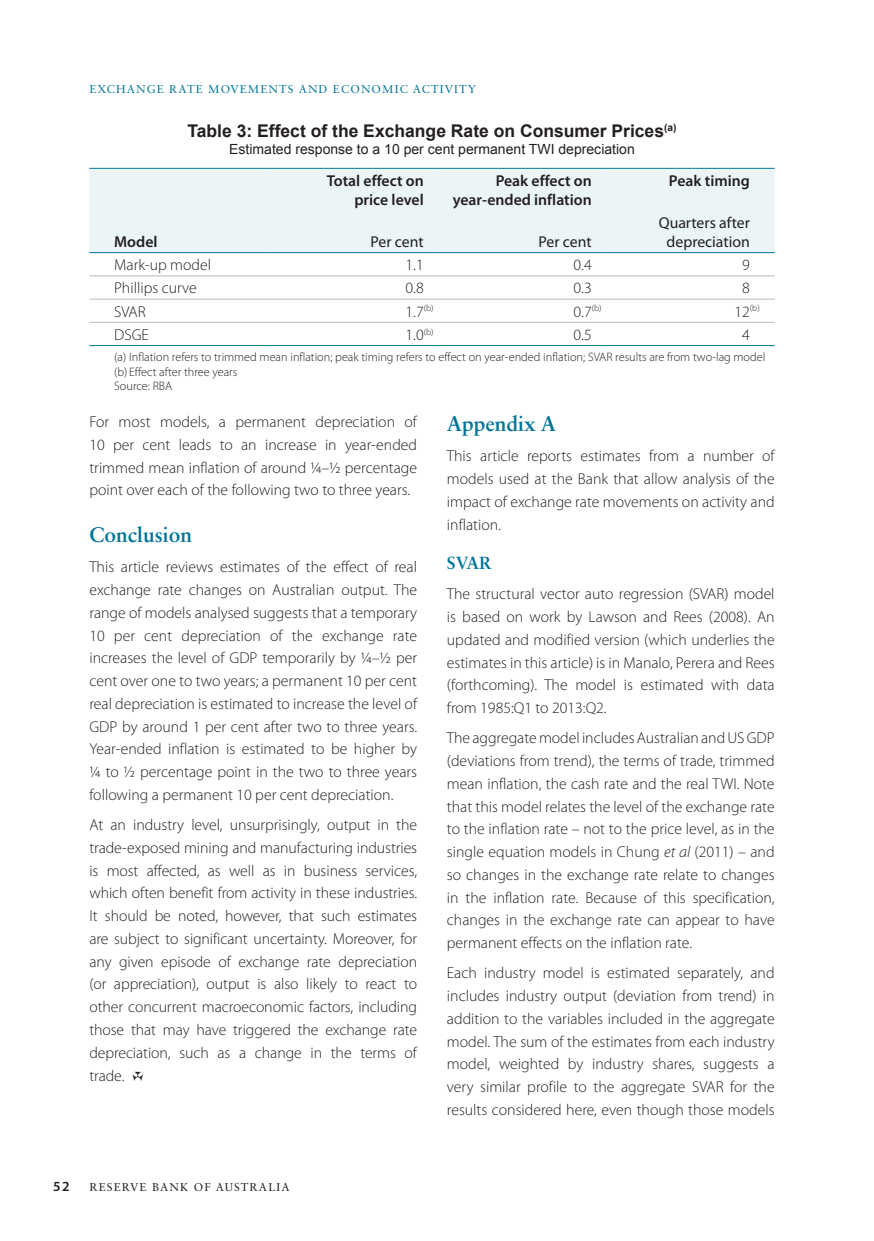
<style>
.page{position:relative;width:874px;height:1241px;background:#fff}
.page>*{position:absolute;margin:0;border:0;box-sizing:border-box;transform-origin:0 0}
.t1{font:700 21px "Sabon LT Std";color:#007598}
.t2{font:700 17.5px "Arial";color:#231f20}
.t3{font:700 17.5px "Sabon LT Std";color:#007598}
.t4{font:300 15.75px/22.8px "Myriad Pro";color:#231f20;text-align:justify}
.t5{font:600 15.75px/18.9px "Myriad Pro";color:#231f20;text-align:right}
.t6{font:15.75px/18.9px "Myriad Pro";color:#231f20;text-align:center}
.t7{font:14px "Arial";color:#231f20}
.t8{font:600 14px "Myriad Pro";color:#231f20}
.t9{font:300 12.25px/14.7px "Myriad Pro";color:#231f20}
.t10{font:11.38px "Sabon LT Std";letter-spacing:.1em;color:#007598}
.t11{font:11.38px "Sabon LT Std";letter-spacing:.1em;color:#231f20}
.t12{font:300 9.1px "Myriad Pro";color:#231f20}
.s1{font-size:15.75px}
.s2{font-family:"RB Afont";font-weight:400;font-size:11.38px}
.s3{font-style:italic}
</style>
<div class="page">
<div style="left:89px;top:169px;width:685px;height:83px;background:#ebf5f8"></div>
<hr style="left:89px;top:168px;width:181px;height:1px;background:#007598">
<hr style="left:270px;top:168px;width:168px;height:1px;background:#007598">
<hr style="left:438px;top:168px;width:168px;height:1px;background:#007598">
<hr style="left:606px;top:168px;width:168px;height:1px;background:#007598">
<hr style="left:89px;top:252px;width:181px;height:1px;background:#007598">
<hr style="left:270px;top:252px;width:168px;height:1px;background:#007598">
<hr style="left:438px;top:252px;width:168px;height:1px;background:#007598">
<hr style="left:606px;top:252px;width:168px;height:1px;background:#007598">
<hr style="left:89px;top:275px;width:181px;height:1px;background:#b2b7bb">
<hr style="left:270px;top:275px;width:168px;height:1px;background:#b2b7bb">
<hr style="left:438px;top:275px;width:168px;height:1px;background:#b2b7bb">
<hr style="left:606px;top:275px;width:168px;height:1px;background:#b2b7bb">
<hr style="left:89px;top:299px;width:181px;height:1px;background:#b2b7bb">
<hr style="left:270px;top:299px;width:168px;height:1px;background:#b2b7bb">
<hr style="left:438px;top:299px;width:168px;height:1px;background:#b2b7bb">
<hr style="left:606px;top:299px;width:168px;height:1px;background:#b2b7bb">
<hr style="left:89px;top:322px;width:181px;height:1px;background:#b2b7bb">
<hr style="left:270px;top:322px;width:168px;height:1px;background:#b2b7bb">
<hr style="left:438px;top:322px;width:168px;height:1px;background:#b2b7bb">
<hr style="left:606px;top:322px;width:168px;height:1px;background:#b2b7bb">
<hr style="left:89px;top:345px;width:181px;height:1px;background:#007598">
<hr style="left:270px;top:345px;width:168px;height:1px;background:#007598">
<hr style="left:438px;top:345px;width:168px;height:1px;background:#007598">
<hr style="left:606px;top:345px;width:168px;height:1px;background:#007598">
<p class="t10" style="left:89px;top:82px;width:388px">EXCHANGE RATE MOVEMENTS AND ECONOMIC ACTIVITY</p>
<p class="t2" style="left:187px;top:119px;width:490px">Table 3: Effect of the Exchange Rate on Consumer Prices<sup>(a)</sup></p>
<p class="t7" style="left:229px;top:139px;width:407px">Estimated response to a 10 per cent permanent TWI depreciation</p>
<p class="t5" style="left:326px;top:171px;width:98px">Total effect on price level</p>
<p class="t5" style="left:452px;top:171px;width:140px">Peak effect on year-ended inflation</p>
<p class="t5" style="left:668px;top:171px;width:82px">Peak timing</p>
<p class="t5" style="left:114px;top:232px;width:45px">Model</p>
<p class="t6" style="left:370px;top:232px;width:55px">Per cent</p>
<p class="t6" style="left:538px;top:232px;width:55px">Per cent</p>
<p class="t6" style="left:658px;top:213px;width:92px">Quarters after depreciation</p>
<p class="t4" style="left:114px;top:253px;width:98px">Mark-up model</p>
<p class="t4" style="left:405px;top:253px;width:20px">1.1</p>
<p class="t4" style="left:573px;top:253px;width:20px">0.4</p>
<p class="t4" style="left:741px;top:253px;width:9px">9</p>
<p class="t4" style="left:114px;top:276px;width:84px">Phillips curve</p>
<p class="t4" style="left:405px;top:276px;width:20px">0.8</p>
<p class="t4" style="left:573px;top:276px;width:20px">0.3</p>
<p class="t4" style="left:741px;top:276px;width:9px">8</p>
<p class="t4" style="left:114px;top:300px;width:33px">SVAR</p>
<p class="t4" style="left:405px;top:300px;width:30px">1.7<sup>(b)</sup></p>
<p class="t4" style="left:573px;top:300px;width:30px">0.7<sup>(b)</sup></p>
<p class="t12" style="left:734px;top:303px;width:27px"><span class="s1">12</span>(b)</p>
<p class="t4" style="left:114px;top:323px;width:36px">DSGE</p>
<p class="t4" style="left:405px;top:323px;width:30px">1.0<sup>(b)</sup></p>
<p class="t4" style="left:573px;top:323px;width:20px">0.5</p>
<p class="t4" style="left:741px;top:323px;width:9px">4</p>
<p class="t9" style="left:114px;top:349px;width:652px">(a) Inflation refers to trimmed mean inflation; peak timing refers to effect on year-ended inflation; SVAR results are from two-lag model (b) Effect after three years<br>Source: RBA</p>
<p class="t4" style="left:89px;top:410px;width:329px">For most models, a permanent depreciation of 10 per cent leads to an increase in year-ended trimmed mean inflation of around ¼–½ percentage point over each of the following two to three years.</p>
<h1 class="t1" style="left:89px;top:521px;width:104px">Conclusion</h1>
<p class="t4" style="left:89px;top:555px;width:329px">This article reviews estimates of the effect of real exchange rate changes on Australian output. The range of models analysed suggests that a temporary 10 per cent depreciation of the exchange rate increases the level of GDP temporarily by ¼–½ per cent over one to two years; a permanent 10 per cent real depreciation is estimated to increase the level of GDP by around 1 per cent after two to three years.<br>Year-ended inflation is estimated to be higher by ¼ to ½ percentage point in the two to three years following a permanent 10 per cent depreciation.</p>
<p class="t4" style="left:89px;top:813px;width:329px">At an industry level, unsurprisingly, output in the trade-exposed mining and manufacturing industries is most affected, as well as in business services, which often benefit from activity in these industries.<br>It should be noted, however, that such estimates are subject to significant uncertainty. Moreover, for any given episode of exchange rate depreciation (or appreciation), output is also likely to react to other concurrent macroeconomic factors, including those that may have triggered the exchange rate depreciation, such as a change in the terms of trade. <span class="s2">R</span></p>
<p class="t8" style="left:53px;top:1177px;width:18px">52</p>
<p class="t11" style="left:89px;top:1180px;width:201px">RESERVE BANK OF AUSTRALIA</p>
<h1 class="t1" style="left:446px;top:411px;width:110px">Appendix A</h1>
<p class="t4" style="left:446px;top:444px;width:329px">This article reports estimates from a number of models used at the Bank that allow analysis of the impact of exchange rate movements on activity and inflation.</p>
<p class="t3" style="left:446px;top:552px;width:46px">SVAR</p>
<p class="t4" style="left:446px;top:582px;width:329px">The structural vector auto regression (SVAR) model is based on work by Lawson and Rees (2008). An updated and modified version (which underlies the estimates in this article) is in Manalo, Perera and Rees (forthcoming). The model is estimated with data from 1985:Q1 to 2013:Q2.</p>
<p class="t4" style="left:446px;top:726px;width:329px">The aggregate model includes Australian and US GDP (deviations from trend), the terms of trade, trimmed mean inflation, the cash rate and the real TWI. Note that this model relates the level of the exchange rate to the inflation rate – not to the price level, as in the single equation models in Chung <span class="s3">et al</span> (2011) – and so changes in the exchange rate relate to changes in the inflation rate. Because of this specification, changes in the exchange rate can appear to have permanent effects on the inflation rate.</p>
<p class="t4" style="left:446px;top:961px;width:329px">Each industry model is estimated separately, and includes industry output (deviation from trend) in addition to the variables included in the aggregate model. The sum of the estimates from each industry model, weighted by industry shares, suggests a very similar profile to the aggregate SVAR for the results considered here, even though those models</p>
</div>
